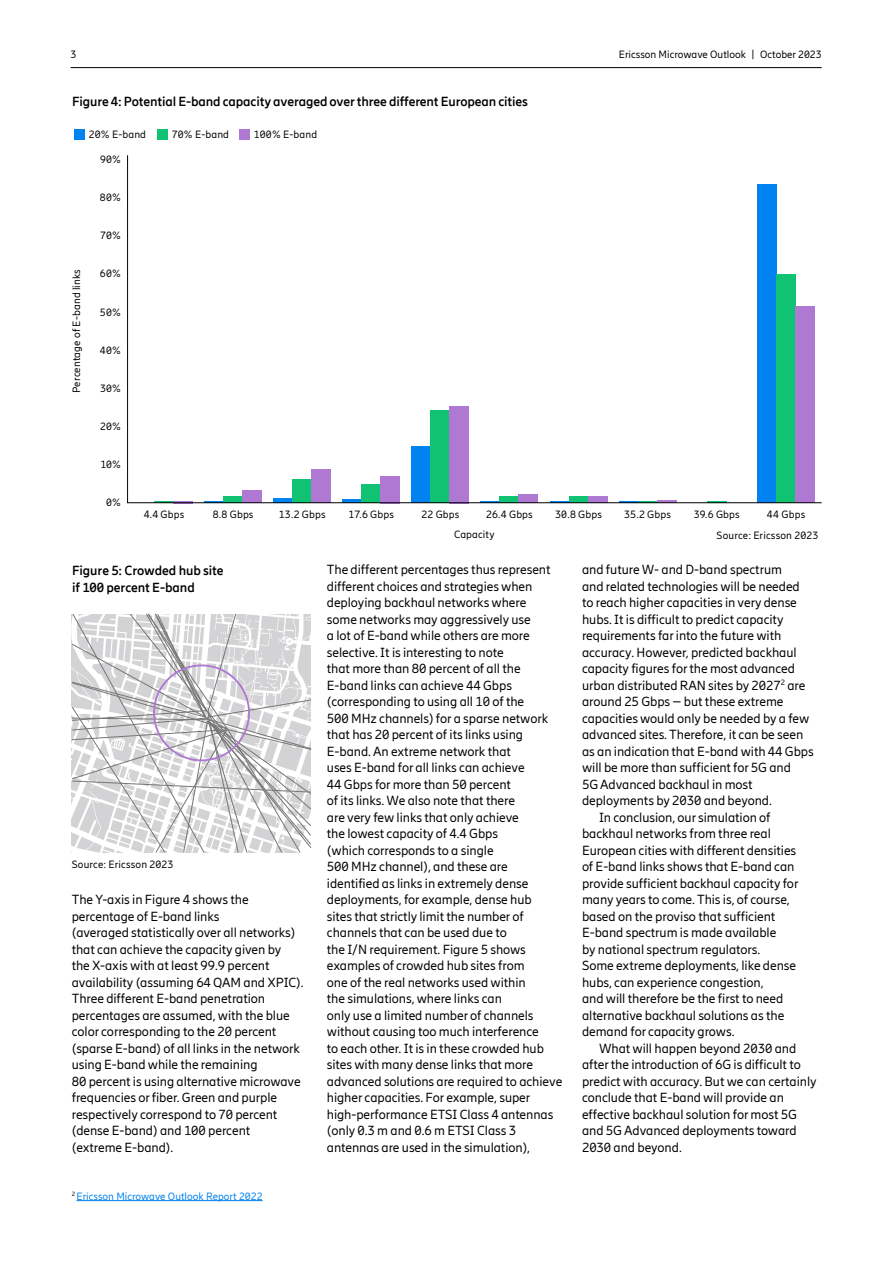
<style>
.page{position:relative;width:893px;height:1263px;background:#fff}
.page>*{position:absolute;margin:0;border:0;box-sizing:border-box;transform-origin:0 0}
.t1{font:13.2px/16.5px "Ericsson Hilda";letter-spacing:-.005em;color:#000}
.t2{font:700 13.2px/16.5px "Ericsson Hilda";letter-spacing:-.01em;color:#000}
.t3{font:10.5px "Ericsson Hilda";letter-spacing:.01em;color:#000}
.t4{font:10.5px "Ericsson Hilda";color:#0082f0}
</style>
<div class="page">
<hr style="left:71px;top:67px;width:751px;height:1px;background:#000">
<div style="left:74px;top:129px;width:10px;height:10px;background:#0082f0"></div>
<div style="left:157px;top:129px;width:10px;height:10px;background:#0fc373"></div>
<div style="left:239px;top:129px;width:10px;height:10px;background:#af78d2"></div>
<svg style="left:127px;top:155px;width:695px;height:348px"></svg>
<svg style="left:71px;top:613px;width:241px;height:240px"></svg>
<div style="left:153px;top:664px;width:97px;height:97px;border:2px solid #af78d2;border-radius:50%"></div>
<hr style="left:77px;top:1200px;width:186px;height:1px;background:#0082f0">
<p class="t3" style="left:71px;top:49px;width:7px">3</p>
<p class="t3" style="left:619px;top:49px;width:204px">Ericsson Microwave Outlook | October 2023</p>
<p class="t2" style="left:72px;top:93px;width:457px">Figure 4: Potential E-band capacity averaged over three different European cities</p>
<p class="t3" style="left:89px;top:128px;width:59px">20% E-band</p>
<p class="t3" style="left:172px;top:128px;width:59px">70% E-band</p>
<p class="t3" style="left:254px;top:128px;width:65px">100% E-band</p>
<p class="t3" style="left:100px;top:153px;width:22px">90%</p>
<p class="t3" style="left:70px;top:393px;width:126px;rotate:-90deg">Percentage of E-band links</p>
<p class="t3" style="left:100px;top:192px;width:23px">80%</p>
<p class="t3" style="left:100px;top:230px;width:22px">70%</p>
<p class="t3" style="left:100px;top:268px;width:23px">60%</p>
<p class="t3" style="left:100px;top:306px;width:22px">50%</p>
<p class="t3" style="left:100px;top:344px;width:23px">40%</p>
<p class="t3" style="left:100px;top:382px;width:22px">30%</p>
<p class="t3" style="left:100px;top:420px;width:22px">20%</p>
<p class="t3" style="left:100px;top:458px;width:22px">10%</p>
<p class="t3" style="left:106px;top:496px;width:16px">0%</p>
<p class="t3" style="left:144px;top:509px;width:42px">4.4 Gbps</p>
<p class="t3" style="left:213px;top:509px;width:42px">8.8 Gbps</p>
<p class="t3" style="left:279px;top:509px;width:48px">13.2 Gbps</p>
<p class="t3" style="left:349px;top:509px;width:47px">17.6 Gbps</p>
<p class="t3" style="left:421px;top:509px;width:39px">22 Gbps</p>
<p class="t3" style="left:486px;top:509px;width:48px">26.4 Gbps</p>
<p class="t3" style="left:555px;top:509px;width:48px">30.8 Gbps</p>
<p class="t3" style="left:624px;top:509px;width:48px">35.2 Gbps</p>
<p class="t3" style="left:694px;top:509px;width:47px">39.6 Gbps</p>
<p class="t3" style="left:767px;top:509px;width:40px">44 Gbps</p>
<p class="t3" style="left:454px;top:528px;width:42px">Capacity</p>
<p class="t3" style="left:717px;top:529px;width:103px">Source: Ericsson 2023</p>
<p class="t2" style="left:72px;top:562px;width:153px">Figure 5: Crowded hub site if 100 percent E-band</p>
<p class="t3" style="left:72px;top:858px;width:103px">Source: Ericsson 2023</p>
<p class="t1" style="left:72px;top:891px;width:233px">The Y-axis in Figure 4 shows the percentage of E-band links<br>(averaged statistically over all networks) that can achieve the capacity given by<br>the X-axis with at least 99.9 percent availability (assuming 64 QAM and XPIC).<br>Three different E-band penetration percentages are assumed, with the blue color corresponding to the 20 percent (sparse E-band) of all links in the network using E-band while the remaining<br>80 percent is using alternative microwave frequencies or fiber. Green and purple respectively correspond to 70 percent (dense E-band) and 100 percent (extreme E-band).</p>
<p class="t4" style="left:72px;top:1190px;width:192px"><sup>2</sup> Ericsson Microwave Outlook Report 2022</p>
<p class="t1" style="left:327px;top:561px;width:237px">The different percentages thus represent different choices and strategies when deploying backhaul networks where<br>some networks may aggressively use<br>a lot of E-band while others are more selective. It is interesting to note<br>that more than 80 percent of all the E-band links can achieve 44 Gbps (corresponding to using all 10 of the<br>500 MHz channels) for a sparse network that has 20 percent of its links using E-band. An extreme network that<br>uses E-band for all links can achieve<br>44 Gbps for more than 50 percent<br>of its links. We also note that there<br>are very few links that only achieve<br>the lowest capacity of 4.4 Gbps<br>(which corresponds to a single<br>500 MHz channel), and these are identified as links in extremely dense deployments, for example, dense hub<br>sites that strictly limit the number of channels that can be used due to<br>the I/N requirement. Figure 5 shows examples of crowded hub sites from<br>one of the real networks used within<br>the simulations, where links can<br>only use a limited number of channels without causing too much interference<br>to each other. It is in these crowded hub sites with many dense links that more advanced solutions are required to achieve higher capacities. For example, super high-performance ETSI Class 4 antennas (only 0.3 m and 0.6 m ETSI Class 3 antennas are used in the simulation),</p>
<p class="t1" style="left:582px;top:561px;width:202px">and future W- and D-band spectrum</p>
<p class="t1" style="left:582px;top:578px;width:219px">and related technologies will be needed</p>
<p class="t1" style="left:582px;top:594px;width:216px">to reach higher capacities in very dense</p>
<p class="t1" style="left:582px;top:611px;width:203px">hubs. It is difficult to predict capacity</p>
<p class="t1" style="left:582px;top:627px;width:201px">requirements far into the future with</p>
<p class="t1" style="left:582px;top:644px;width:216px">accuracy. However, predicted backhaul</p>
<p class="t1" style="left:582px;top:660px;width:215px">capacity figures for the most advanced</p>
<p class="t1" style="left:582px;top:677px;width:225px">urban distributed RAN sites by 2027<sup>2</sup> are</p>
<p class="t1" style="left:582px;top:693px;width:203px">around 25 Gbps – but these extreme</p>
<p class="t1" style="left:582px;top:710px;width:229px">capacities would only be needed by a few</p>
<p class="t1" style="left:582px;top:726px;width:223px">advanced sites. Therefore, it can be seen</p>
<p class="t1" style="left:582px;top:743px;width:233px">as an indication that E-band with 44 Gbps</p>
<p class="t1" style="left:582px;top:759px;width:211px">will be more than sufficient for 5G and</p>
<p class="t1" style="left:582px;top:776px;width:172px">5G Advanced backhaul in most</p>
<p class="t1" style="left:582px;top:792px;width:191px">deployments by 2030 and beyond.</p>
<p class="t1" style="left:599px;top:809px;width:173px">In conclusion, our simulation of</p>
<p class="t1" style="left:582px;top:825px;width:190px">backhaul networks from three real</p>
<p class="t1" style="left:582px;top:842px;width:216px">European cities with different densities</p>
<p class="t1" style="left:582px;top:858px;width:214px">of E-band links shows that E-band can</p>
<p class="t1" style="left:582px;top:875px;width:218px">provide sufficient backhaul capacity for</p>
<p class="t1" style="left:582px;top:891px;width:209px">many years to come. This is, of course,</p>
<p class="t1" style="left:582px;top:908px;width:195px">based on the proviso that sufficient</p>
<p class="t1" style="left:582px;top:924px;width:196px">E-band spectrum is made available</p>
<p class="t1" style="left:582px;top:941px;width:180px">by national spectrum regulators.</p>
<p class="t1" style="left:582px;top:957px;width:216px">Some extreme deployments, like dense</p>
<p class="t1" style="left:582px;top:974px;width:183px">hubs, can experience congestion,</p>
<p class="t1" style="left:582px;top:990px;width:203px">and will therefore be the first to need</p>
<p class="t1" style="left:582px;top:1007px;width:204px">alternative backhaul solutions as the</p>
<p class="t1" style="left:582px;top:1023px;width:154px">demand for capacity grows.</p>
<p class="t1" style="left:599px;top:1040px;width:199px">What will happen beyond 2030 and</p>
<p class="t1" style="left:582px;top:1056px;width:220px">after the introduction of 6G is difficult to</p>
<p class="t1" style="left:582px;top:1073px;width:236px">predict with accuracy. But we can certainly</p>
<p class="t1" style="left:582px;top:1089px;width:203px">conclude that E-band will provide an</p>
<p class="t1" style="left:582px;top:1106px;width:216px">effective backhaul solution for most 5G</p>
<p class="t1" style="left:582px;top:1122px;width:216px">and 5G Advanced deployments toward</p>
<p class="t1" style="left:582px;top:1139px;width:101px">2030 and beyond.</p>
</div>
